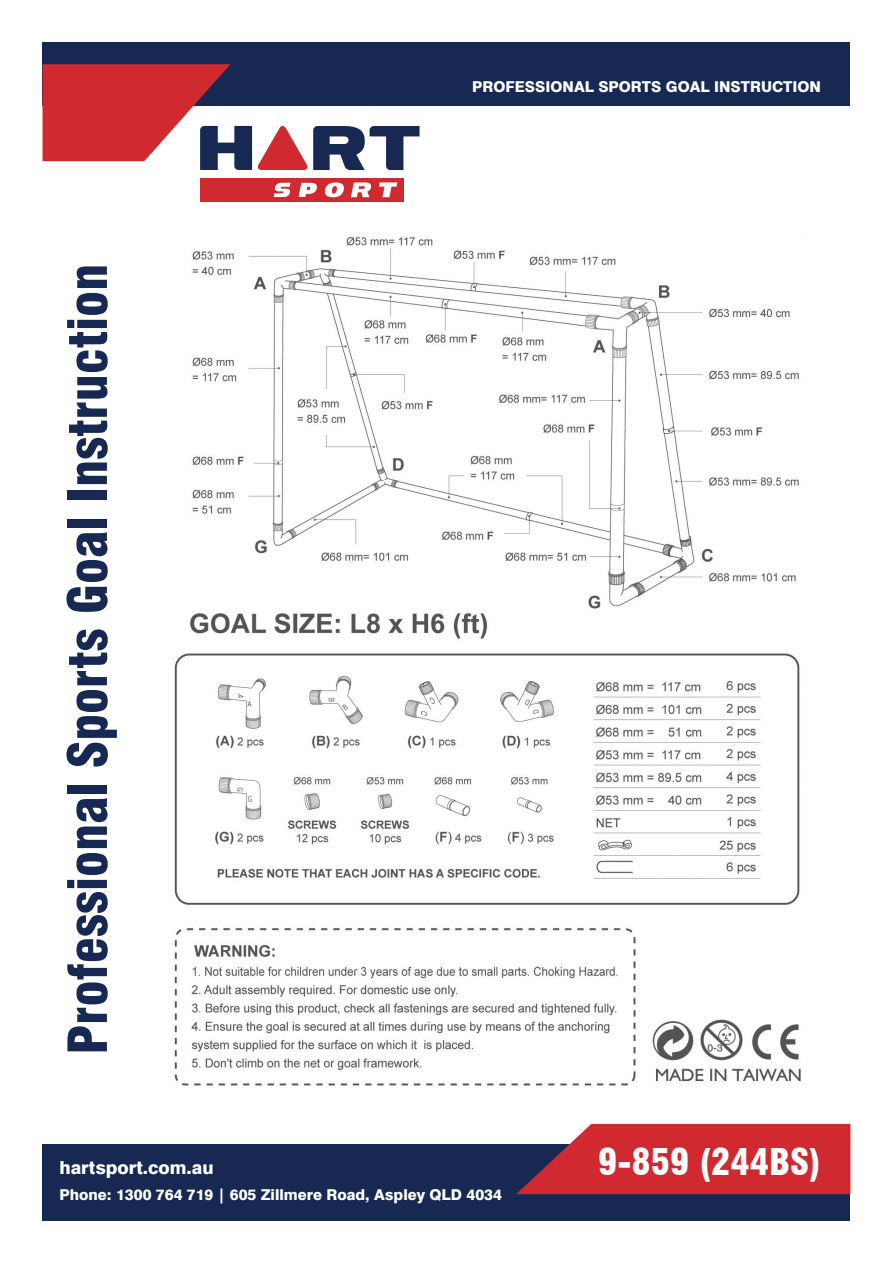
<style>
.page{position:relative;width:893px;height:1263px;background:#fff}
.page>*{position:absolute;margin:0;border:0;box-sizing:border-box;transform-origin:0 0}
.t1{font:900 condensed 52.5px "Swiss 721 BT";color:#172953}
.t2{font:900 condensed 36px "Swiss 721 BT";color:#fff}
.t3{font:800 18px "Swiss 721 BT";color:#fff}
.t4{font:800 15px "Swiss 721 BT";color:#fff}
</style>
<div class="page">
<div style="left:43px;top:43px;width:807px;height:63px;background:#172953"></div>
<div style="left:200px;top:178px;width:203px;height:24px;background:#d0292f"></div>
<svg style="left:274px;top:183px;width:16px;height:14px"></svg>
<svg style="left:299px;top:183px;width:18px;height:14px"></svg>
<svg style="left:325px;top:182px;width:19px;height:15px"></svg>
<svg style="left:351px;top:182px;width:20px;height:15px"></svg>
<svg style="left:379px;top:182px;width:18px;height:15px"></svg>
<svg style="left:43px;top:64px;width:377px;height:106px"></svg>
<div style="left:43px;top:1144px;width:807px;height:76px;background:#172953"></div>
<svg style="left:516px;top:1124px;width:334px;height:70px;background:#c7343c"></svg>
<img style="left:174px;top:237px;width:627px;height:849px">
<h1 class="t1" style="left:56px;top:1054px;width:792px;rotate:-90deg">Professional Sports Goal Instruction</h1>
<p class="t4" style="left:472px;top:78px;width:350px">PROFESSIONAL SPORTS GOAL INSTRUCTION</p>
<p class="t3" style="left:60px;top:1157px;width:156px">hartsport.com.au</p>
<p class="t4" style="left:60px;top:1185px;width:444px">Phone: 1300 764 719 | 605 Zillmere Road, Aspley QLD 4034</p>
<h2 class="t2" style="left:598px;top:1140px;width:224px">9-859 (244BS)</h2>
</div>
